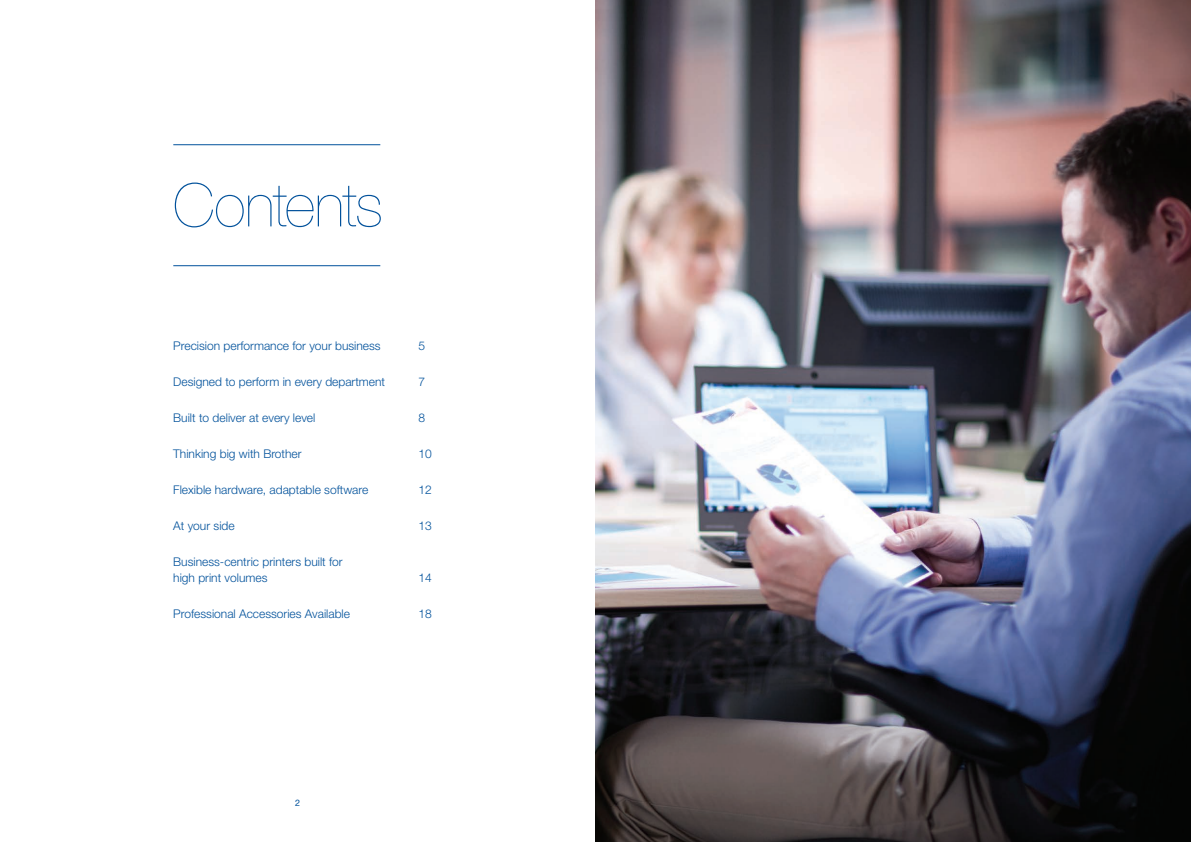
<style>
.page{position:relative;width:1191px;height:842px;background:#fff}
.page>*{position:absolute;margin:0;border:0;box-sizing:border-box;transform-origin:0 0}
.t1{font:200 60px "Helvetica Neue LT Std";letter-spacing:-.03em;color:#01519b}
.t2{font:300 12px/16px "Helvetica Neue LT Std";color:#01519b}
.t3{font:9px "Helvetica Neue LT Std";color:#01519b}
</style>
<div class="page">
<hr style="left:173px;top:145px;width:207px;height:1px;background:#01519b">
<hr style="left:173px;top:266px;width:207px;height:1px;background:#01519b">
<img style="left:595px;top:0;width:596px;height:842px">
<h1 class="t1" style="left:173px;top:171px;width:211px">Contents</h1>
<p class="t2" style="left:173px;top:337px;width:209px">Precision performance for your business</p>
<p class="t2" style="left:418px;top:337px;width:8px">5</p>
<p class="t2" style="left:173px;top:373px;width:213px">Designed to perform in every department</p>
<p class="t2" style="left:418px;top:373px;width:8px">7</p>
<p class="t2" style="left:173px;top:409px;width:144px">Built to deliver at every level</p>
<p class="t2" style="left:418px;top:409px;width:8px">8</p>
<p class="t2" style="left:173px;top:445px;width:130px">Thinking big with Brother</p>
<p class="t2" style="left:418px;top:445px;width:15px">10</p>
<p class="t2" style="left:173px;top:481px;width:196px">Flexible hardware, adaptable software</p>
<p class="t2" style="left:418px;top:481px;width:15px">12</p>
<p class="t2" style="left:173px;top:517px;width:63px">At your side</p>
<p class="t2" style="left:418px;top:517px;width:15px">13</p>
<p class="t2" style="left:173px;top:553px;width:171px">Business-centric printers built for high print volumes</p>
<p class="t2" style="left:418px;top:569px;width:15px">14</p>
<p class="t2" style="left:173px;top:605px;width:178px">Professional Accessories Available</p>
<p class="t2" style="left:418px;top:605px;width:15px">18</p>
<p class="t3" style="left:295px;top:797px;width:7px">2</p>
</div>
